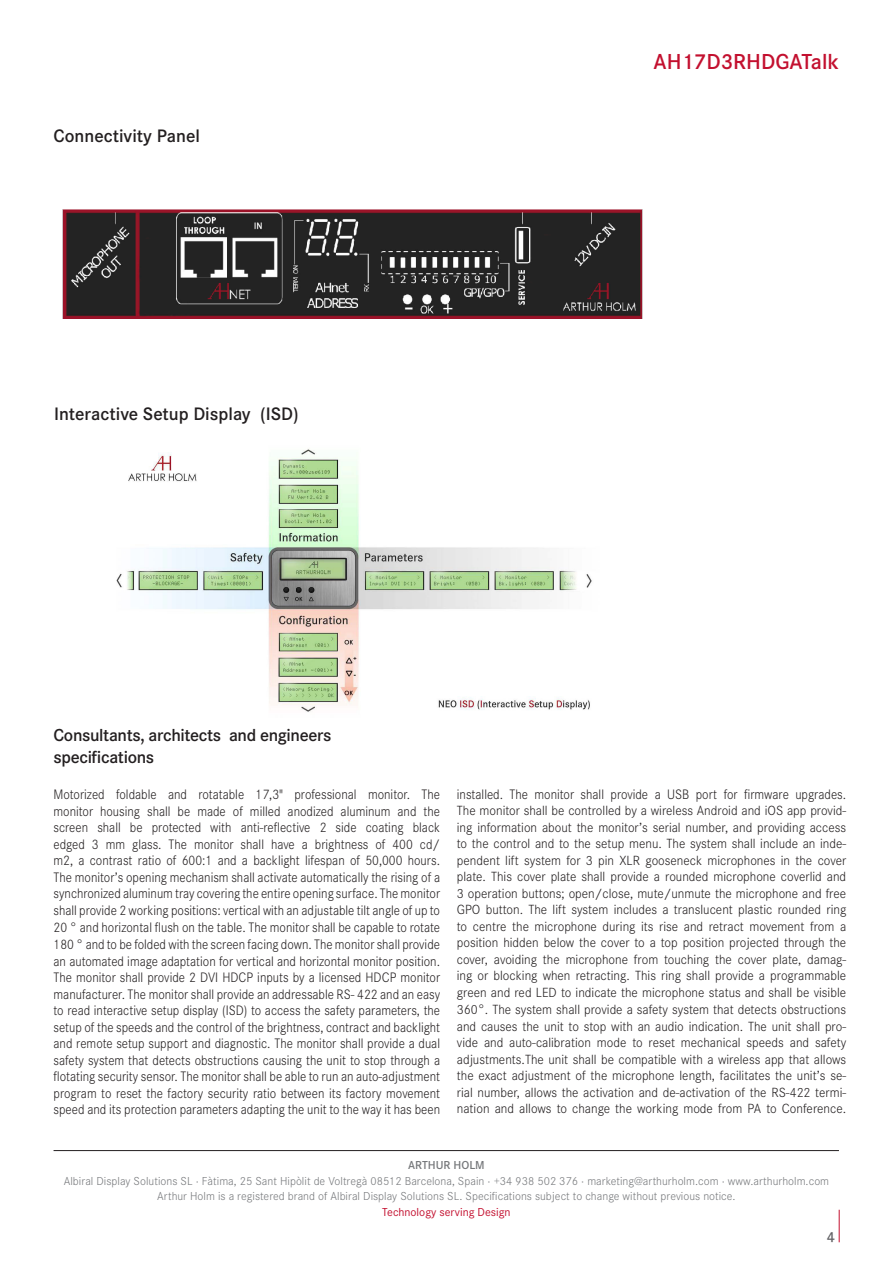
<style>
.page{position:relative;width:893px;height:1263px;background:#fff}
.page>*{position:absolute;margin:0;border:0;box-sizing:border-box;transform-origin:0 0}
.t1{font:600 22.5px "Corporate S";color:#c3102f}
.t2{font:600 18.75px "Corporate S";color:#231f20}
.t3{font:600 18px "Corporate S";letter-spacing:-.02em;color:#231f20}
.t4{font:600 15px "Corporate S";color:#636366}
.t5{font:300 14.25px/16.6px "Corporate S";color:#231f20;text-align:justify;scale:.92 1}
.t6{font:300 13.8px/16.5px "Corporate S";color:#231f20;text-align:justify}
.t7{font:300 12px "Corporate S";letter-spacing:.005em;color:#76787b}
.t8{font:12px "Corporate S";color:#c3102f}
.t9{font:600 12px "Corporate S";color:#76787b}
.s1{font-size:14.25px}
</style>
<div class="page">
<hr style="left:839px;top:1210px;width:1px;height:32px;background:#c3102f">
<hr style="left:54px;top:1150px;width:785px;height:1px;background:#231f20">
<img style="left:116px;top:449px;width:476px;height:263px">
<div style="left:307px;top:462px;width:9px;height:8px;background:#afda93"></div>
<img style="left:62px;top:209px;width:581px;height:110px">
<p class="t2" style="left:54px;top:123px;width:148px">Connectivity Panel</p>
<p class="t2" style="left:54px;top:401px;width:246px">Interactive Setup Display (ISD)</p>
<p class="t1" style="left:654px;top:46px;width:187px">AH17D3RHDGATalk</p>
<p class="t3" style="left:54px;top:723px;width:279px">Consultants, architects and engineers</p>
<p class="t3" style="left:54px;top:745px;width:102px">specifications</p>
<p class="t5" style="left:54px;top:786px;width:422px">Motorized foldable and rotatable 17,3" professional monitor. The monitor housing shall be made of milled anodized aluminum and the screen shall be protected with anti-reflective 2 side coating black edged 3 mm glass. The monitor shall have a brightness of 400 cd/ m2, a contrast ratio of 600:1 and a backlight lifespan of 50,000 hours.</p>
<p class="t5" style="left:54px;top:868px;width:422px">The monitor’s opening mechanism shall activate automatically the rising of a synchronized aluminum tray covering the entire opening surface. The monitor shall provide 2 working positions: vertical with an adjustable tilt angle of up to 20 ° and horizontal flush on the table. The monitor shall be capable to rotate 180 ° and to be folded with the screen facing down. The monitor shall provide an automated image adaptation for vertical and horizontal monitor position.<br>The monitor shall provide 2 DVI HDCP inputs by a licensed HDCP monitor manufacturer. The monitor shall provide an addressable RS- 422 and an easy to read interactive setup display (ISD) to access the safety parameters, the setup of the speeds and the control of the brightness, contract and backlight and remote setup support and diagnostic. The monitor shall provide a dual safety system that detects obstructions causing the unit to stop through a flotating security sensor. The monitor shall be able to run an auto-adjustment program to reset the factory security ratio between its factory movement speed and its protection parameters adapting the unit to the way it has been</p>
<p class="t5" style="left:457px;top:785px;width:425px">installed. The monitor shall provide a USB port for firmware upgrades.</p>
<p class="t6" style="left:457px;top:802px;width:391px">The monitor shall be controlled by a wireless Android and iOS app provid&shy;ing information about the monitor’s serial number, and providing access to the control and to the setup menu. The system shall include an inde&shy;pendent lift system for 3 pin XLR gooseneck microphones in the cover plate. This cover plate shall provide a rounded microphone coverlid and 3 operation buttons; open/close, mute/unmute the microphone and free GPO button. The lift system includes a translucent plastic rounded ring to centre the microphone during its rise and retract movement from a position hidden below the cover to a top position projected through the cover, avoiding the microphone from touching the cover plate, damag&shy;ing or blocking when retracting. This ring shall provide a programmable green and red LED to indicate the microphone status and shall be visible 360<span class="s1">°</span>. The system shall provide a safety system that detects obstructions and causes the unit to stop with an audio indication. The unit shall pro&shy;vide and auto-calibration mode to reset mechanical speeds and safety adjustments.The unit shall be compatible with a wireless app that allows the exact adjustment of the microphone length, facilitates the unit’s se&shy;rial number, allows the activation and de-activation of the RS-422 termi&shy;nation and allows to change the working mode from PA to Conference.</p>
<p class="t9" style="left:408px;top:1157px;width:78px">ARTHUR HOLM</p>
<p class="t7" style="left:64px;top:1173px;width:767px">Albiral Display Solutions SL · Fàtima, 25 Sant Hipòlit de Voltregà 08512 Barcelona, Spain · +34 938 502 376 · marketing@arthurholm.com · www.arthurholm.com</p>
<p class="t7" style="left:157px;top:1188px;width:580px">Arthur Holm is a registered brand of Albiral Display Solutions SL. Specifications subject to change without previous notice.</p>
<p class="t8" style="left:382px;top:1204px;width:130px">Technology serving Design</p>
<p class="t4" style="left:827px;top:1227px;width:10px">4</p>
</div>
